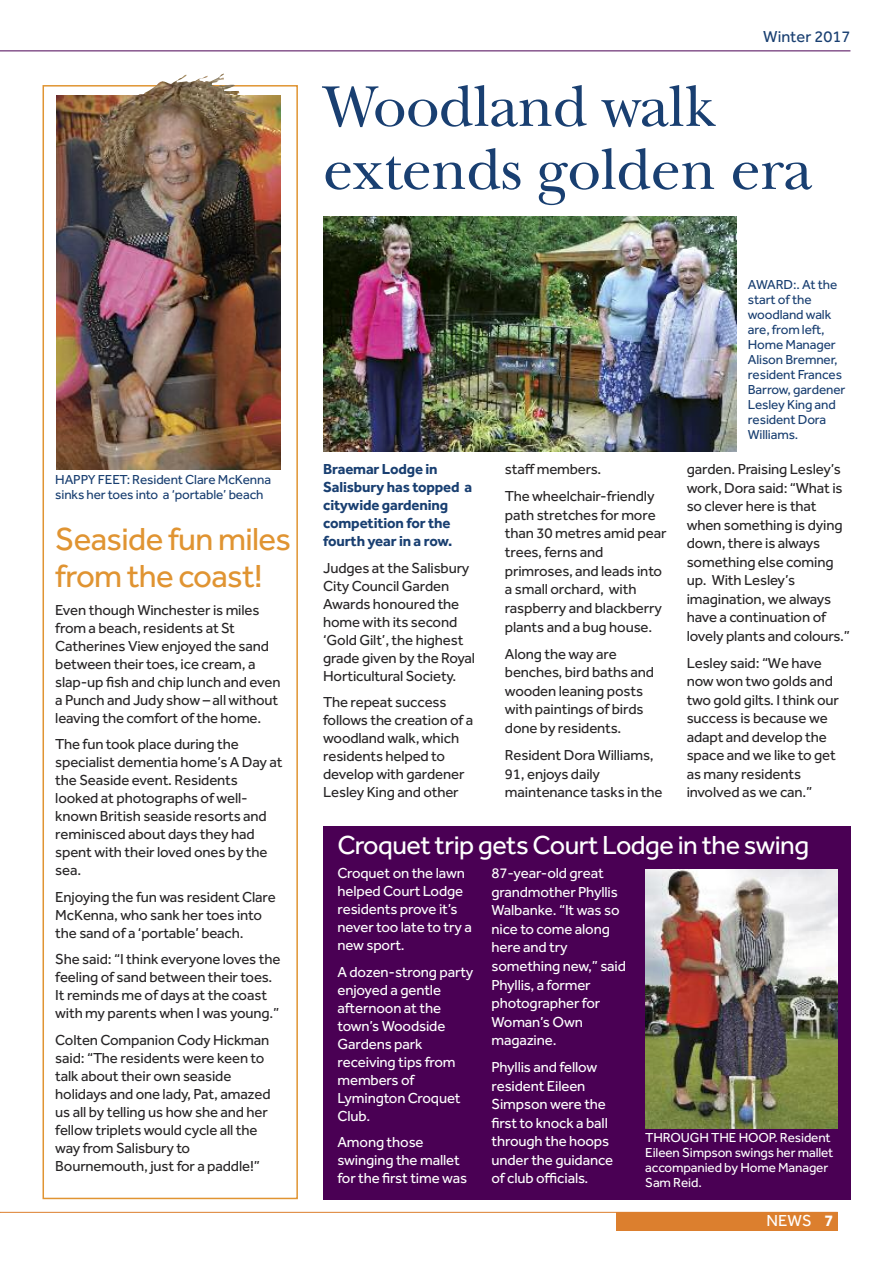
<style>
.page{position:relative;width:893px;height:1263px;background:#fff}
.page>*{position:absolute;margin:0;border:0;box-sizing:border-box;transform-origin:0 0}
.t1{font:60px/63px "New Baskerville";letter-spacing:-.01em;color:#193f71}
.t2{font:33px/37.5px "Effra";letter-spacing:-.02em;color:#e09432}
.t3{font:27px "Effra";letter-spacing:-.02em;color:#fff}
.t4{font:16.5px "Effra";color:#193f71}
.t5{font:16.5px "Effra";color:#fff}
.t6{font:15px/18px "Effra";letter-spacing:-.01em;color:#272526}
.t7{font:15px/18.6px "Effra";letter-spacing:-.01em;color:#fff}
.t8{font:700 15px/18px "Effra";letter-spacing:-.01em;color:#193f71}
.t9{font:13.5px/15px "Effra";letter-spacing:-.01em;color:#193f71}
.t10{font:13.5px/15px "Effra";letter-spacing:-.01em;color:#fff}
.s1{font-weight:700}
</style>
<div class="page">
<div style="left:323px;top:826px;width:527px;height:373px;background:#4a0054"></div>
<div style="left:43px;top:85px;width:255px;height:1114px;border:2px solid #e09432"></div>
<hr style="left:0;top:50px;width:850px;height:1px;background:#4a0054">
<hr style="left:0;top:1212px;width:838px;height:1px;background:#dc7f2e">
<div style="left:617px;top:1212px;width:221px;height:19px;background:#dc7f2e"></div>
<img style="left:56px;top:96px;width:225px;height:374px">
<img style="left:100px;top:74px;width:155px;height:49px">
<img style="left:645px;top:869px;width:193px;height:259px">
<img style="left:323px;top:217px;width:413px;height:235px">
<p class="t9" style="left:55px;top:472px;width:217px">HAPPY FEET: Resident Clare McKenna sinks her toes into a ‘portable’ beach</p>
<h2 class="t2" style="left:55px;top:520px;width:237px">Seaside fun miles from the coast!</h2>
<p class="t6" style="left:55px;top:600px;width:227px">Even though Winchester is miles from a beach, residents at St<br>Catherines View enjoyed the sand between their toes, ice cream, a slap-up fish and chip lunch and even a Punch and Judy show – all without leaving the comfort ofthe home.</p>
<p class="t6" style="left:55px;top:735px;width:229px">The fun took place during the specialist dementia home’s A Day at the Seaside event. Residents looked at photographs of well&shy;known British seaside resorts and reminisced about days they had spent with their loved ones by the sea.</p>
<p class="t6" style="left:55px;top:887px;width:222px">Enjoying the fun was resident Clare<br>McKenna, who sank her toes into the sand of a ‘portable’ beach.</p>
<p class="t6" style="left:55px;top:950px;width:227px">She said: “I think everyone loves the feeling of sand between their toes.<br>It reminds me of days at the coast with my parents when I was young.”</p>
<p class="t6" style="left:55px;top:1030px;width:217px">Colten Companion Cody Hickman said: “The residents were keen to talk about their own seaside holidays and one lady, Pat, amazed us all by telling us how she and her fellow triplets would cycle all the way from Salisbury to<br>Bournemouth, just for a paddle!”</p>
<p class="t4" style="left:763px;top:27px;width:89px">Winter 2017</p>
<h1 class="t1" style="left:323px;top:83px;width:491px">Woodland walk extends golden era</h1>
<p class="t8" style="left:323px;top:460px;width:151px">Braemar Lodge in<br>Salisbury has topped a citywide gardening competition for the fourth year in a row.</p>
<p class="t6" style="left:323px;top:558px;width:153px">Judges at the Salisbury<br>City Council Garden<br>Awards honoured the home with its second ‘Gold Gilt’, the highest grade given by the Royal<br>Horticultural Society.</p>
<p class="t6" style="left:323px;top:693px;width:152px">The repeat success follows the creation of a woodland walk, which residents helped to develop with gardener<br>Lesley King and other</p>
<p class="t6" style="left:505px;top:455px;width:151px;line-height:27.2px">staffmembers.<br>The wheelchair-friendly</p>
<p class="t6" style="left:505px;top:505px;width:163px;line-height:18.6px">path stretches for more than 30 metres amid pear trees, ferns and primroses, and leads into a small orchard, with raspberry and blackberry plants and a bug house.</p>
<p class="t6" style="left:505px;top:644px;width:151px;line-height:18.6px">Along the way are benches, bird baths and wooden leaning posts with paintings of birds done by residents.</p>
<p class="t6" style="left:505px;top:746px;width:159px;line-height:18.6px">Resident Dora Williams,<br>91, enjoys daily maintenance tasks in the</p>
<p class="t9" style="left:748px;top:277px;width:99px">AWARD:. At the start of the woodland walk are, from left,<br>Home Manager<br>Alison Bremner, resident Frances<br>Barrow, gardener<br>Lesley King and resident Dora<br>Williams.</p>
<p class="t6" style="left:687px;top:460px;width:165px;line-height:18.5px">garden. Praising Lesley’s work, Dora said: “What is so clever here is that when something is dying down, there is always something else coming up. With Lesley’s imagination, we always have a continuation of lovely plants and colours.”</p>
<p class="t6" style="left:687px;top:653px;width:154px;line-height:18.5px">Lesley said: “We have now won two golds and two gold gilts. I think our success is because we adapt and develop the space and we like to get as many residents involved as we can.”</p>
<h3 class="t3" style="left:337px;top:829px;width:473px">Croquet trip gets Court Lodge in the swing</h3>
<p class="t7" style="left:337px;top:864px;width:136px;line-height:18px">Croquet on the lawn helped Court Lodge residents prove it’s never too late to try a new sport.</p>
<p class="t7" style="left:337px;top:963px;width:137px;line-height:18px">A dozen-strong party enjoyed a gentle afternoon at the town’s Woodside<br>Gardens park receiving tips from members of<br>Lymington Croquet<br>Club.</p>
<p class="t7" style="left:337px;top:1133px;width:131px;line-height:18px">Among those swinging the mallet for the first time was</p>
<p class="t7" style="left:491px;top:864px;width:136px">87-year-old great grandmother Phyllis<br>Walbanke. “It was so nice to come along here and try something new,” said<br>Phyllis, a former photographer for<br>Woman’s Own magazine.</p>
<p class="t7" style="left:491px;top:1058px;width:123px">Phyllis and fellow resident Eileen<br>Simpson were the first to knock a ball through the hoops under the guidance of club officials.</p>
<p class="t10" style="left:645px;top:1129px;width:190px">THROUGH THE HOOP. Resident<br>Eileen Simpson swings her mallet accompanied by Home Manager<br>Sam Reid.</p>
<p class="t5" style="left:767px;top:1211px;width:68px">NEWS <span class="s1">7</span></p>
</div>
